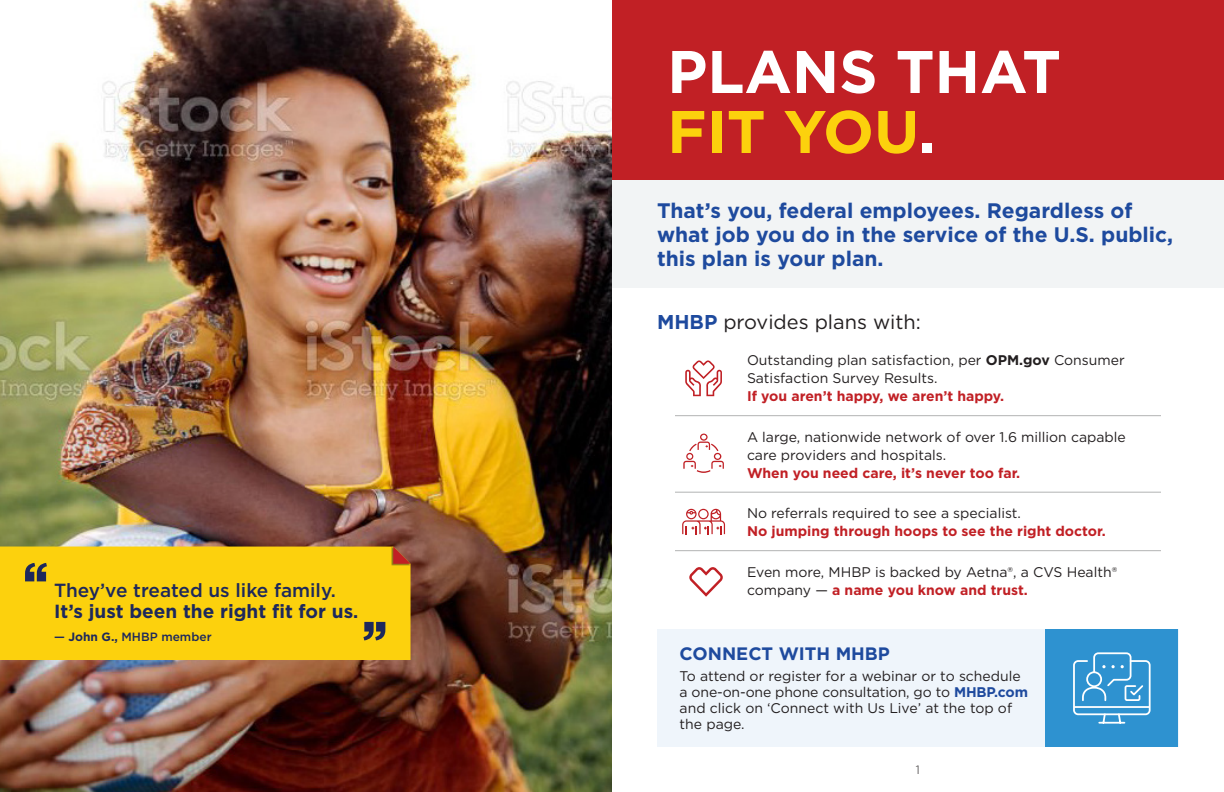
<style>
.page{position:relative;width:1224px;height:792px;background:#fff}
.page>*{position:absolute;margin:0;border:0;box-sizing:border-box;transform-origin:0 0}
.t1{font:700 60px/60px "Gotham";color:#fff}
.t2{font:900 60px "Gotham Condensed";color:#1d285c}
.t3{font:700 21px/24px "Gotham";color:#1e4a9e}
.t4{font:20px "Gotham";color:#231f20}
.t5{font:500 19px/21px "Gotham";color:#1d285c}
.t6{font:700 18px "Gotham";color:#1e4a9e}
.t7{font:14px/18px "Gotham";color:#231f20}
.t8{font:700 14px "Gotham";color:#c12025}
.t9{font:500 12px "Gotham";color:#1d285c}
.t10{font:300 12px "Gotham";color:#231f20}
.s1{font-weight:700}
.s2{font-weight:700;font-size:18px}
.s3{color:#fcd10d}
.s4{font-weight:700;color:#1e4a9e}
.s5{font-weight:700;color:#c12025}
</style>
<div class="page">
<div style="left:612px;top:180px;width:612px;height:108px;background:#f2f4f5"></div>
<div style="left:657px;top:629px;width:521px;height:118px;background:#eff5fb"></div>
<hr style="left:675px;top:550px;width:486px;height:1px;background:#b2b3b3">
<hr style="left:675px;top:492px;width:486px;height:1px;background:#b2b3b3">
<hr style="left:675px;top:415px;width:486px;height:1px;background:#b2b3b3">
<div style="left:612px;top:0;width:612px;height:180px;background:#c12025"></div>
<img style="left:0;top:0;width:612px;height:792px">
<div style="left:0;top:547px;width:411px;height:113px;background:#fcd10d"></div>
<div style="left:391px;top:546px;width:19px;height:19px;background:#967d15"></div>
<svg style="left:393px;top:547px;width:18px;height:17px"></svg>
<svg style="left:685px;top:360px;width:37px;height:36px"></svg>
<svg style="left:683px;top:434px;width:41px;height:39px"></svg>
<svg style="left:682px;top:509px;width:43px;height:25px"></svg>
<svg style="left:689px;top:567px;width:34px;height:30px"></svg>
<div style="left:1045px;top:629px;width:133px;height:118px;background:#2e92d0"></div>
<svg style="left:1097px;top:715px;width:29px;height:9px"></svg>
<hr style="left:1074px;top:706px;width:76px;height:2px;background:#fff">
<div style="left:1073px;top:660px;width:78px;height:55px;border:2px solid #fff;border-radius:4px"></div>
<svg style="left:1081px;top:652px;width:64px;height:50px"></svg>
<p class="t2" style="left:23px;top:548px;width:26px">“</p>
<p class="t5" style="left:54px;top:579px;width:306px">They’ve treated us like family.<br><span class="s1">It’s just been the right ft for us</span><span class="s2">.</span></p>
<p class="t9" style="left:54px;top:629px;width:159px">— <span class="s1">John G.,</span> MHBP member</p>
<p class="t2" style="left:387px;top:655px;width:26px;rotate:-180deg">“</p>
<h2 class="t1" style="left:667px;top:41px;width:395px">PLANS THAT<br><span class="s3">FIT YOU</span>.</h2>
<p class="t3" style="left:657px;top:198px;width:518px">That’s you, federal employees. Regardless of what job you do in the service of the U.S. public, this plan is your plan.</p>
<p class="t4" style="left:657px;top:309px;width:266px"><span class="s4">MHBP</span> provides plans with:</p>
<p class="t7" style="left:747px;top:351px;width:379px">Outstanding plan satisfaction, per <span class="s1">OPM.gov</span> Consumer<br>Satisfaction Survey Results.</p>
<p class="t8" style="left:747px;top:387px;width:259px">If you aren’t happy, we aren’t happy.</p>
<p class="t7" style="left:747px;top:427px;width:380px">A large, nationwide network of over 1.6 million capable care providers and hospitals.</p>
<p class="t8" style="left:747px;top:463px;width:275px">When you need care, it’s never too far.</p>
<p class="t7" style="left:747px;top:504px;width:275px">No referrals required to see a specialist.</p>
<p class="t8" style="left:747px;top:522px;width:360px">No jumping through hoops to see the right doctor.</p>
<p class="t7" style="left:747px;top:562px;width:372px">Even more, MHBP is backed by Aetna®, a CVS Health® company — <span class="s5">a name you know and trust.</span></p>
<h3 class="t6" style="left:680px;top:642px;width:212px">CONNECT WITH MHBP</h3>
<p class="t7" style="left:680px;top:667px;width:350px;line-height:16px">To attend or register for a webinar or to schedule a one-on-one phone consultation, go to <span class="s4">MHBP.com </span>and click on ‘Connect with Us Live’ at the top of the page.</p>
<p class="t10" style="left:916px;top:762px;width:6px">1</p>
</div>
